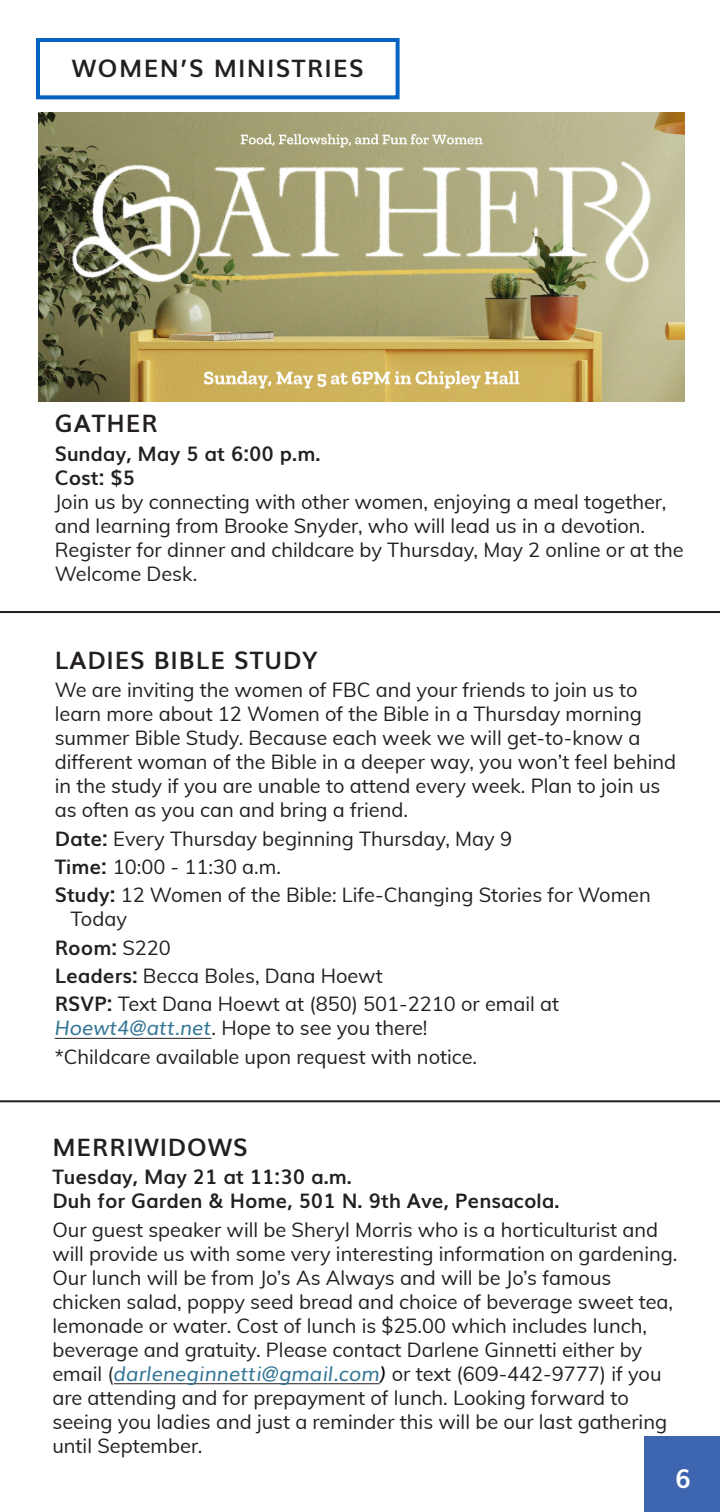
<style>
.page{position:relative;width:720px;height:1512px;background:#fff}
.page>*{position:absolute;margin:0;border:0;box-sizing:border-box;transform-origin:0 0}
.t1{font:700 25.6px "Muli";color:#fff}
.Paragraph_Text{font:700 24px "Muli";letter-spacing:.04em;color:#231f20}
.Paragraph_Text-2{font:700 24px "Muli";letter-spacing:.06em;color:#231f20}
.Paragraph_Text-3{font:20px/24px "Muli";color:#231f20}
.Paragraph_Text-4{font:700 20px "Muli";color:#231f20}
.s1{font-weight:700}
.s2{font-weight:400}
.s3{font-style:italic;color:#347696}
.s4{font-style:italic;color:#040503}
</style>
<div class="page">
<div style="left:645px;top:1437px;width:75px;height:75px;background:#3d65b0"></div>
<hr style="left:114px;top:1383px;width:266px;height:1px;background:#231f20">
<hr style="left:0;top:1100px;width:720px;height:2px;background:#231f20">
<div style="left:36px;top:38px;width:364px;height:61px;border:4px solid #0563c1"></div>
<hr style="left:55px;top:1038px;width:157px;height:1px;background:#231f20">
<img style="left:38px;top:113px;width:646px;height:289px">
<hr style="left:0;top:611px;width:720px;height:2px;background:#231f20">
<p class="Paragraph_Text-2" style="left:72px;top:49px;width:293px">WOMEN’S MINISTRIES</p>
<p class="Paragraph_Text" style="left:55px;top:404px;width:105px">GATHER</p>
<p class="Paragraph_Text-4" style="left:55px;top:437px;width:268px">Sunday, May 5 at 6:00 p.m.</p>
<p class="Paragraph_Text-4" style="left:55px;top:461px;width:82px">Cost: $5</p>
<p class="Paragraph_Text-3" style="left:55px;top:488px;width:630px">Join us by connecting with other women, enjoying a meal together, and learning from Brooke Snyder, who will lead us in a devotion.<br>Register for dinner and childcare by Thursday, May 2 online or at the Welcome Desk.</p>
<p class="Paragraph_Text" style="left:55px;top:641px;width:264px">LADIES BIBLE STUDY</p>
<p class="Paragraph_Text-3" style="left:55px;top:677px;width:623px">We are inviting the women of FBC and your friends to join us to learn more about 12 Women of the Bible in a Thursday morning summer Bible Study. Because each week we will get-to-know a different woman of the Bible in a deeper way, you won’t feel behind in the study if you are unable to attend every week. Plan to join us as often as you can and bring a friend.</p>
<p class="Paragraph_Text-3" style="left:55px;top:826px;width:459px"><span class="s1">Date:</span> Every Thursday beginning Thursday, May 9</p>
<p class="Paragraph_Text-3" style="left:55px;top:854px;width:228px"><span class="s1">Time:</span> 10:00 - 11:30 a.m.</p>
<p class="Paragraph_Text-3" style="left:70px;top:882px;width:582px;text-indent:-16px"><span class="s1">Study:</span> 12 Women of the Bible: Life-Changing Stories for Women<br>Today</p>
<p class="Paragraph_Text-4" style="left:55px;top:931px;width:118px">Room: <span class="s2">S220</span></p>
<p class="Paragraph_Text-3" style="left:55px;top:963px;width:330px"><span class="s1">Leaders:</span> Becca Boles, Dana Hoewt</p>
<p class="Paragraph_Text-3" style="left:55px;top:991px;width:506px"><span class="s1">RSVP:</span> Text Dana Hoewt at (850) 501-2210 or email at<br><span class="s3">Hoewt4@att.net</span>. Hope to see you there!</p>
<p class="Paragraph_Text-3" style="left:55px;top:1044px;width:424px">*Childcare available upon request with notice.</p>
<p class="Paragraph_Text" style="left:52px;top:1128px;width:197px">MERRIWIDOWS</p>
<p class="Paragraph_Text-4" style="left:52px;top:1161px;width:301px">Tuesday, May 21 at 11:30 a.m.</p>
<p class="Paragraph_Text-4" style="left:52px;top:1185px;width:509px">Duh for Garden &amp; Home, 501 N. 9th Ave, Pensacola.</p>
<p class="Paragraph_Text-3" style="left:52px;top:1217px;width:627px">Our guest speaker will be Sheryl Morris who is a horticulturist and will provide us with some very interesting information on gardening.<br>Our lunch will be from Jo’s As Always and will be Jo’s famous chicken salad, poppy seed bread and choice of beverage sweet tea, lemonade or water. Cost of lunch is $25.00 which includes lunch, beverage and gratuity. Please contact Darlene Ginnetti either by email (<span class="s3">darleneginnetti@gmail.com</span><span class="s4">)</span> or text (609-442-9777) if you are attending and for prepayment of lunch. Looking forward to seeing you ladies and just a reminder this will be our last gathering until September.</p>
<p class="t1" style="left:675px;top:1459px;width:17px">6</p>
</div>
